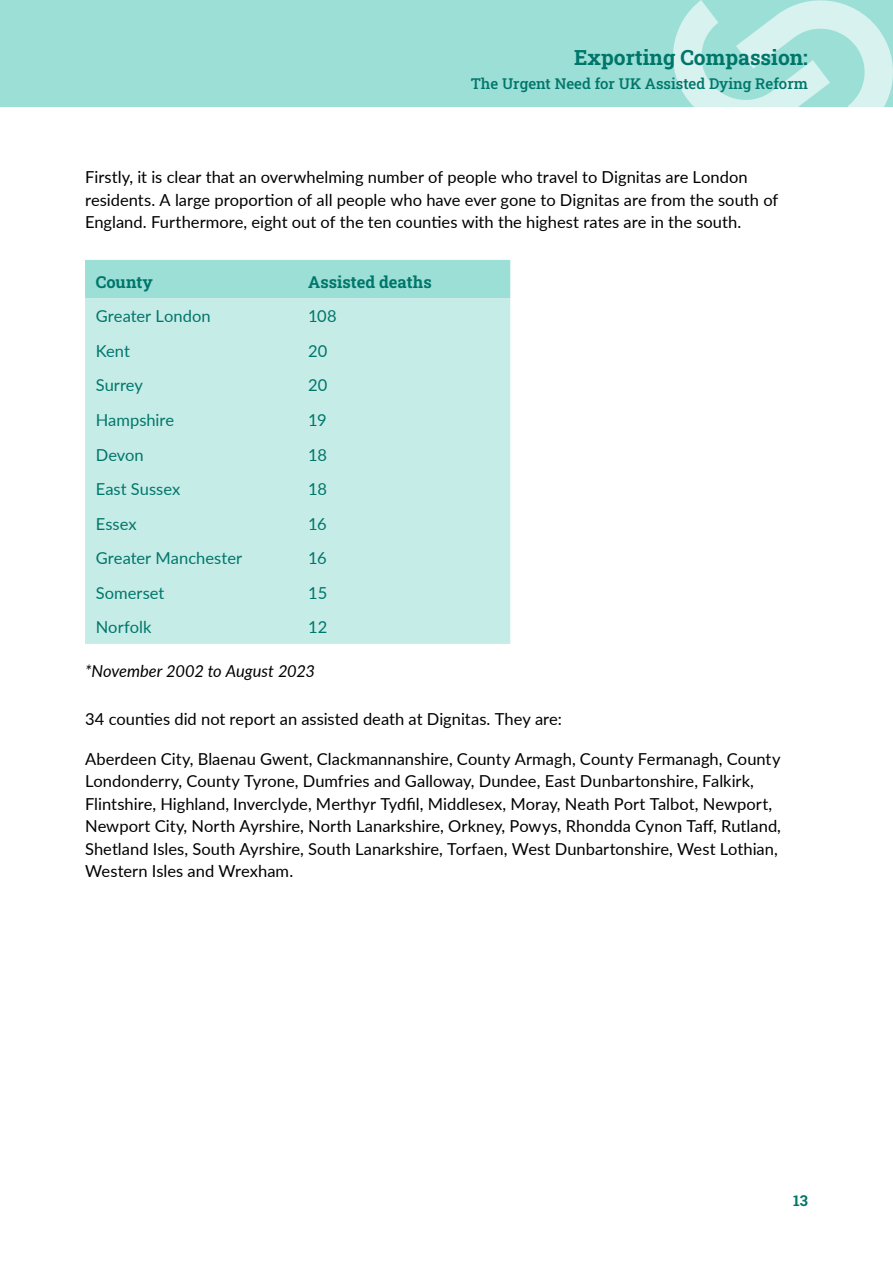
<style>
.page{position:relative;width:893px;height:1263px;background:#fff}
.page>*{position:absolute;margin:0;border:0;box-sizing:border-box;transform-origin:0 0}
.t1{font:21px "Roboto Slab";color:#00766b}
.body_copy{font:16.5px/22.5px "Lato";color:#000}
.body_copy-2{font:16.5px "Lato";color:#00766b}
.body_copy-3{font:italic 16.5px "Lato";color:#000}
.body_copy-4{font:16.5px "Roboto Slab";color:#00766b}
.t2{font:15px "Roboto Slab";color:#00766b}
</style>
<div class="page">
<div style="left:0;top:0;width:893px;height:106px;background:#9cdfd7"></div>
<svg style="left:671px;top:0;width:222px;height:107px"></svg>
<div style="left:85px;top:260px;width:425px;height:38px;background:#9cdfd7"></div>
<div style="left:85px;top:298px;width:425px;height:346px;background:#c6ece7"></div>
<p class="t1" style="left:574px;top:43px;width:235px">Exporting Compassion:</p>
<p class="t2" style="left:471px;top:73px;width:339px">The Urgent Need for UK Assisted Dying Reform</p>
<p class="body_copy" style="left:85px;top:165px;width:695px">Firstly, it is clear that an overwhelming number of people who travel to Dignitas are London residents. A large proportion of all people who have ever gone to Dignitas are from the south of<br>England. Furthermore, eight out of the ten counties with the highest rates are in the south.</p>
<p class="body_copy-4" style="left:96px;top:271px;width:59px">County</p>
<p class="body_copy-4" style="left:308px;top:271px;width:125px">Assisted deaths</p>
<p class="body_copy-2" style="left:96px;top:305px;width:116px">Greater London</p>
<p class="body_copy-2" style="left:308px;top:305px;width:30px">108</p>
<p class="body_copy-2" style="left:96px;top:339px;width:36px">Kent</p>
<p class="body_copy-2" style="left:308px;top:339px;width:21px">20</p>
<p class="body_copy-2" style="left:96px;top:374px;width:49px">Surrey</p>
<p class="body_copy-2" style="left:308px;top:374px;width:21px">20</p>
<p class="body_copy-2" style="left:96px;top:408px;width:80px">Hampshire</p>
<p class="body_copy-2" style="left:308px;top:408px;width:20px">19</p>
<p class="body_copy-2" style="left:96px;top:443px;width:50px">Devon</p>
<p class="body_copy-2" style="left:308px;top:443px;width:20px">18</p>
<p class="body_copy-2" style="left:96px;top:477px;width:86px">East Sussex</p>
<p class="body_copy-2" style="left:308px;top:477px;width:20px">18</p>
<p class="body_copy-2" style="left:96px;top:512px;width:42px">Essex</p>
<p class="body_copy-2" style="left:308px;top:512px;width:20px">16</p>
<p class="body_copy-2" style="left:96px;top:546px;width:148px">Greater Manchester</p>
<p class="body_copy-2" style="left:308px;top:546px;width:20px">16</p>
<p class="body_copy-2" style="left:96px;top:581px;width:70px">Somerset</p>
<p class="body_copy-2" style="left:308px;top:581px;width:20px">15</p>
<p class="body_copy-2" style="left:96px;top:615px;width:57px">Norfolk</p>
<p class="body_copy-2" style="left:308px;top:615px;width:21px">12</p>
<p class="body_copy-3" style="left:85px;top:660px;width:231px">*November 2002 to August 2023</p>
<p class="body_copy" style="left:85px;top:707px;width:478px">34 counties did not report an assisted death at Dignitas. They are:</p>
<p class="body_copy" style="left:85px;top:747px;width:697px">Aberdeen City, Blaenau Gwent, Clackmannanshire, County Armagh, County Fermanagh, County Londonderry, County Tyrone, Dumfries and Galloway, Dundee, East Dunbartonshire, Falkirk, Flintshire, Highland, Inverclyde, Merthyr Tydfil, Middlesex, Moray, Neath Port Talbot, Newport, Newport City, North Ayrshire, North Lanarkshire, Orkney, Powys, Rhondda Cynon Taff, Rutland, Shetland Isles, South Ayrshire, South Lanarkshire, Torfaen, West Dunbartonshire, West Lothian, Western Isles and Wrexham.</p>
<p class="t2" style="left:793px;top:1191px;width:16px">13</p>
</div>
